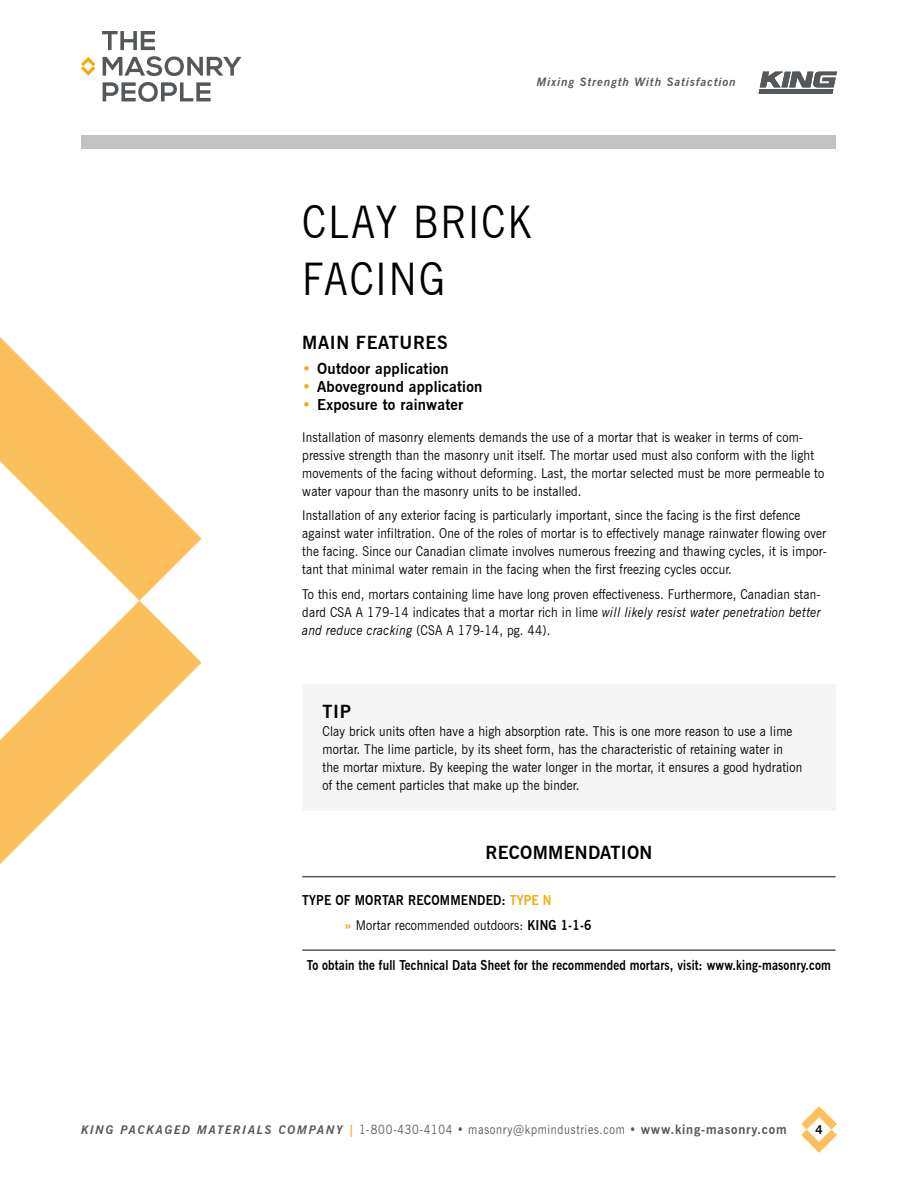
<style>
.page{position:relative;width:918px;height:1188px;background:#fff}
.page>*{position:absolute;margin:0;border:0;box-sizing:border-box;transform-origin:0 0}
.t1{font:45px/57px "News Gothic BT";letter-spacing:.055em;color:#000;scale:.87 1}
.t2{font:700 18px "News Gothic BT";letter-spacing:.015em;color:#000}
.t3{font:700 18px "News Gothic BT";letter-spacing:.035em;color:#000}
.t4{font:700 15px "News Gothic BT";letter-spacing:.015em;color:#000}
.t5{font:13.5px/18px "News Gothic BT";letter-spacing:.015em;color:#000;scale:.9 1}
.t6{font:700 13.5px "News Gothic BT";letter-spacing:.015em;color:#000;scale:.87 1}
.t7{font:700 13.5px/24.8px "News Gothic BT";letter-spacing:.015em;color:#000;scale:.9 1}
.t8{font:12.75px "News Gothic BT";letter-spacing:.06em;color:#55585a;scale:.87 1}
.t9{font:700 12px "News Gothic BT";color:#000}
.t10{font:italic 700 11.7px "News Gothic BT";letter-spacing:.08em;color:#55585a}
.s1{color:#f8a909}
.s2{font-style:italic}
.s3{font-weight:400}
.s4{font-weight:700;font-style:italic;font-size:12px}
.s5{font-weight:700;font-style:italic;font-size:12px;color:#f8a909}
.s6{font-weight:700}
</style>
<div class="page">
<svg style="left:801px;top:1106px;width:36px;height:47px"></svg>
<div style="left:81px;top:135px;width:755px;height:14px;background:#c3c1c2"></div>
<svg style="left:0;top:337px;width:202px;height:264px"></svg>
<svg style="left:0;top:601px;width:202px;height:263px"></svg>
<svg style="left:759px;top:72px;width:78px;height:22px"></svg>
<svg style="left:103px;top:56px;width:138px;height:20px"></svg>
<svg style="left:103px;top:82px;width:108px;height:20px"></svg>
<svg style="left:102px;top:31px;width:53px;height:19px"></svg>
<svg style="left:81px;top:57px;width:14px;height:19px"></svg>
<hr style="left:302px;top:949px;width:534px;height:2px;background:#55585a">
<hr style="left:302px;top:876px;width:534px;height:1px;background:#55585a">
<div style="left:302px;top:685px;width:534px;height:126px;background:#f5f5f5"></div>
<p class="t10" style="left:537px;top:75px;width:201px">Mixing Strength With Satisfaction</p>
<h1 class="t1" style="left:302px;top:193px;width:265px">CLAY BRICK<br>FACING</h1>
<h2 class="t3" style="left:302px;top:332px;width:147px">MAIN FEATURES</h2>
<p class="t4" style="left:302px;top:360px;width:148px"><span class="s1">•</span> Outdoor application</p>
<p class="t4" style="left:302px;top:378px;width:182px"><span class="s1">•</span> Aboveground application</p>
<p class="t4" style="left:302px;top:396px;width:163px"><span class="s1">•</span> Exposure to rainwater</p>
<p class="t5" style="left:302px;top:428px;width:581px">Installation of masonry elements demands the use of a mortar that is weaker in terms of com&shy;pressive strength than the masonry unit itself. The mortar used must also conform with the light movements of the facing without deforming. Last, the mortar selected must be more permeable to water vapour than the masonry units to be installed.</p>
<p class="t5" style="left:302px;top:506px;width:584px">Installation of any exterior facing is particularly important, since the facing is the first defence against water infiltration. One of the roles of mortar is to effectively manage rainwater flowing over the facing. Since our Canadian climate involves numerous freezing and thawing cycles, it is impor&shy;tant that minimal water remain in the facing when the first freezing cycles occur.</p>
<p class="t5" style="left:302px;top:585px;width:578px;text-align:justify">To this end, mortars containing lime have long proven effectiveness. Furthermore, Canadian stan&shy;dard CSA A 179-14 indicates that a mortar rich in lime <span class="s2">will likely resist water penetration better and reduce cracking</span> (CSA A 179-14, pg. 44).</p>
<h2 class="t2" style="left:323px;top:701px;width:30px">TIP</h2>
<p class="t5" style="left:323px;top:723px;width:534px">Clay brick units often have a high absorption rate. This is one more reason to use a lime mortar. The lime particle, by its sheet form, has the characteristic of retaining water in the mortar mixture. By keeping the water longer in the mortar, it ensures a good hydration of the cement particles that make up the binder.</p>
<h2 class="t2" style="left:486px;top:842px;width:168px">RECOMMENDATION</h2>
<p class="t7" style="left:344px;top:888px;width:276px;text-indent:-42px">TYPE OF MORTAR RECOMMENDED: <span class="s1">TYPE N<br>»</span> <span class="s3">Mortar recommended outdoors:</span> KING 1-1-6</p>
<p class="t6" style="left:307px;top:957px;width:604px">To obtain the full Technical Data Sheet for the recommended mortars, visit: www.king-masonry.com</p>
<p class="t8" style="left:81px;top:1122px;width:813px"><span class="s4">KING PACKAGED MATERIALS COMPANY</span> <span class="s5">|</span> 1-800-430-4104 • masonry@kpmindustries.com • <span class="s6">www.king-masonry.com</span></p>
<p class="t9" style="left:815px;top:1123px;width:9px">4</p>
</div>
